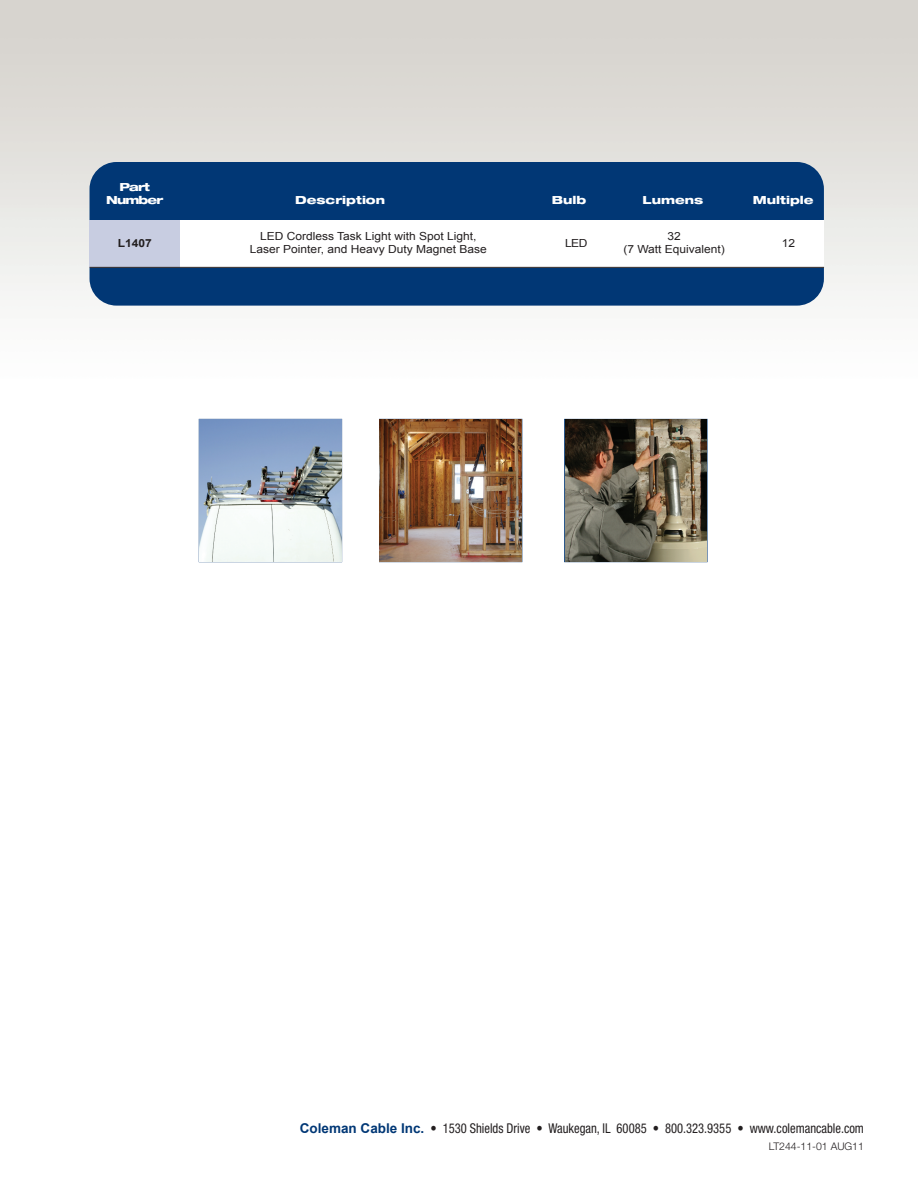
<style>
.page{position:relative;width:918px;height:1188px;background:#fff}
.page>*{position:absolute;margin:0;border:0;box-sizing:border-box;transform-origin:0 0}
.t1{font:condensed 13.5px "Helvetica Neue LT Pro";color:#231f20;scale:.93 1}
.t2{font:11.1px/13.5px "Arial";color:#231f20;text-align:center;scale:1.08 1}
.t3{font:800 expanded 11.1px "Helvetica Neue LT Std";color:#fff;scale:1.08 1}
.t4{font:800 expanded 11.1px/13.4px "Helvetica Neue LT Std";letter-spacing:-.075em;color:#fff;text-align:center;scale:1.08 1}
.t5{font:700 11.1px "Arial";color:#231f20;scale:1.08 1}
.t6{font:300 10.5px "Helvetica Neue LT Std";color:#231f20}
.s1{font-family:"Arial";font-weight:700;font-stretch:normal;color:#013775}
</style>
<div class="page">
<img style="left:0;top:0;width:918px;height:563px">
<div style="left:90px;top:162px;width:734px;height:144px;background:#013775;border-radius:27px"></div>
<div style="left:90px;top:220px;width:734px;height:48px;background:#fff"></div>
<div style="left:90px;top:220px;width:90px;height:48px;background:#c8cde1"></div>
<hr style="left:90px;top:267px;width:734px;height:1px;background:#231f20">
<img style="left:200px;top:420px;width:141px;height:141px">
<div style="left:564px;top:419px;width:143px;height:143px;border:1px solid #013775"></div>
<img style="left:565px;top:420px;width:142px;height:141px">
<img style="left:380px;top:420px;width:141px;height:141px">
<p class="t4" style="left:106px;top:181px;width:54px">Part<br>Number</p>
<p class="t3" style="left:295px;top:196px;width:85px">Description</p>
<p class="t3" style="left:552px;top:196px;width:33px">Bulb</p>
<p class="t3" style="left:643px;top:196px;width:58px">Lumens</p>
<p class="t3" style="left:753px;top:196px;width:58px">Multiple</p>
<p class="t5" style="left:118px;top:237px;width:33px">L1407</p>
<p class="t2" style="left:250px;top:229px;width:221px">LED Cordless Task Light with Spot Light,<br>Laser Pointer, and Heavy Duty Magnet Base</p>
<p class="t2" style="left:565px;top:236px;width:22px">LED</p>
<p class="t2" style="left:623px;top:229px;width:96px">32<br>(7 Watt Equivalent)</p>
<p class="t2" style="left:782px;top:236px;width:14px">12</p>
<p class="t1" style="left:300px;top:1123px;width:608px"><span class="s1">Coleman Cable Inc.</span> • 1530 Shields Drive • Waukegan, IL 60085 • 800.323.9355 • www.colemancable.com</p>
<p class="t6" style="left:769px;top:1142px;width:97px">LT244-11-01 AUG11</p>
</div>
